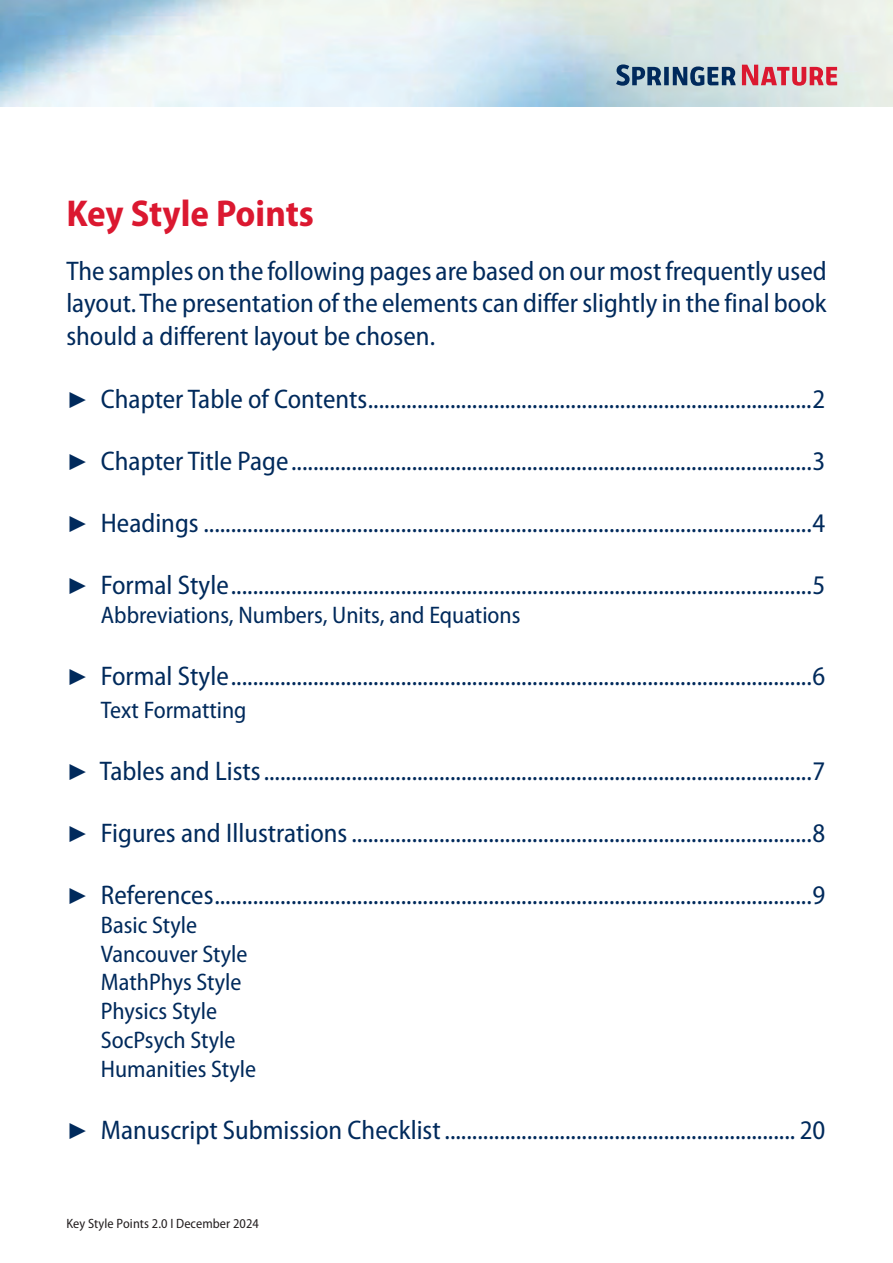
<style>
.page{position:relative;width:893px;height:1263px;background:#fff}
.page>*{position:absolute;margin:0;border:0;box-sizing:border-box;transform-origin:0 0}
.t1{font:700 semi-condensed 37.5px "Myriad Pro";color:#db1830}
.t2{font:semi-condensed 27px/32.4px "Myriad Pro";color:#002a5c;text-align:justify}
.t3{font:semi-condensed 24px/28.8px "Myriad Pro";color:#002a5c}
.t4{font:semi-condensed 13.5px "Myriad Pro";letter-spacing:.005em;color:#231f20}
.s1{font-family:"S Buttons";font-stretch:normal}
</style>
<div class="page">
<img style="left:0;top:0;width:893px;height:106px">
<svg style="left:616px;top:64px;width:120px;height:22px"></svg>
<svg style="left:742px;top:65px;width:95px;height:21px"></svg>
<h1 class="t1" style="left:66px;top:192px;width:249px">Key Style Points</h1>
<p class="t2" style="left:66px;top:254px;width:762px">The samples on the following pages are based on our most frequently used layout. The presentation of the elements can differ slightly in the final book should a different layout be chosen.</p>
<p class="t2" style="left:66px;top:382px;width:761px"><span class="s1">7</span> Chapter Table of Contents.................................................................................2</p>
<p class="t2" style="left:66px;top:444px;width:760px"><span class="s1">7</span> Chapter Title Page...............................................................................................3</p>
<p class="t2" style="left:66px;top:506px;width:760px"><span class="s1">7</span> Headings ...............................................................................................................4</p>
<p class="t2" style="left:66px;top:568px;width:760px"><span class="s1">7</span> Formal Style..........................................................................................................5</p>
<p class="t3" style="left:101px;top:600px;width:421px">Abbreviations, Numbers, Units, and Equations</p>
<p class="t2" style="left:66px;top:659px;width:761px"><span class="s1">7</span> Formal Style..........................................................................................................6</p>
<p class="t3" style="left:101px;top:695px;width:147px">Text Formatting</p>
<p class="t2" style="left:66px;top:754px;width:761px"><span class="s1">7</span> Tables and Lists....................................................................................................7</p>
<p class="t2" style="left:66px;top:816px;width:760px"><span class="s1">7</span> Figures and Illustrations....................................................................................8</p>
<p class="t2" style="left:66px;top:878px;width:760px"><span class="s1">7</span> References.............................................................................................................9</p>
<p class="t3" style="left:101px;top:910px;width:157px">Basic Style<br>Vancouver Style<br>MathPhys Style<br>Physics Style<br>SocPsych Style<br>Humanities Style</p>
<p class="t2" style="left:66px;top:1113px;width:761px"><span class="s1">7</span> Manuscript Submission Checklist................................................................ 20</p>
<p class="t4" style="left:66px;top:1216px;width:194px">Key Style Points 2.0 І December 2024</p>
</div>
